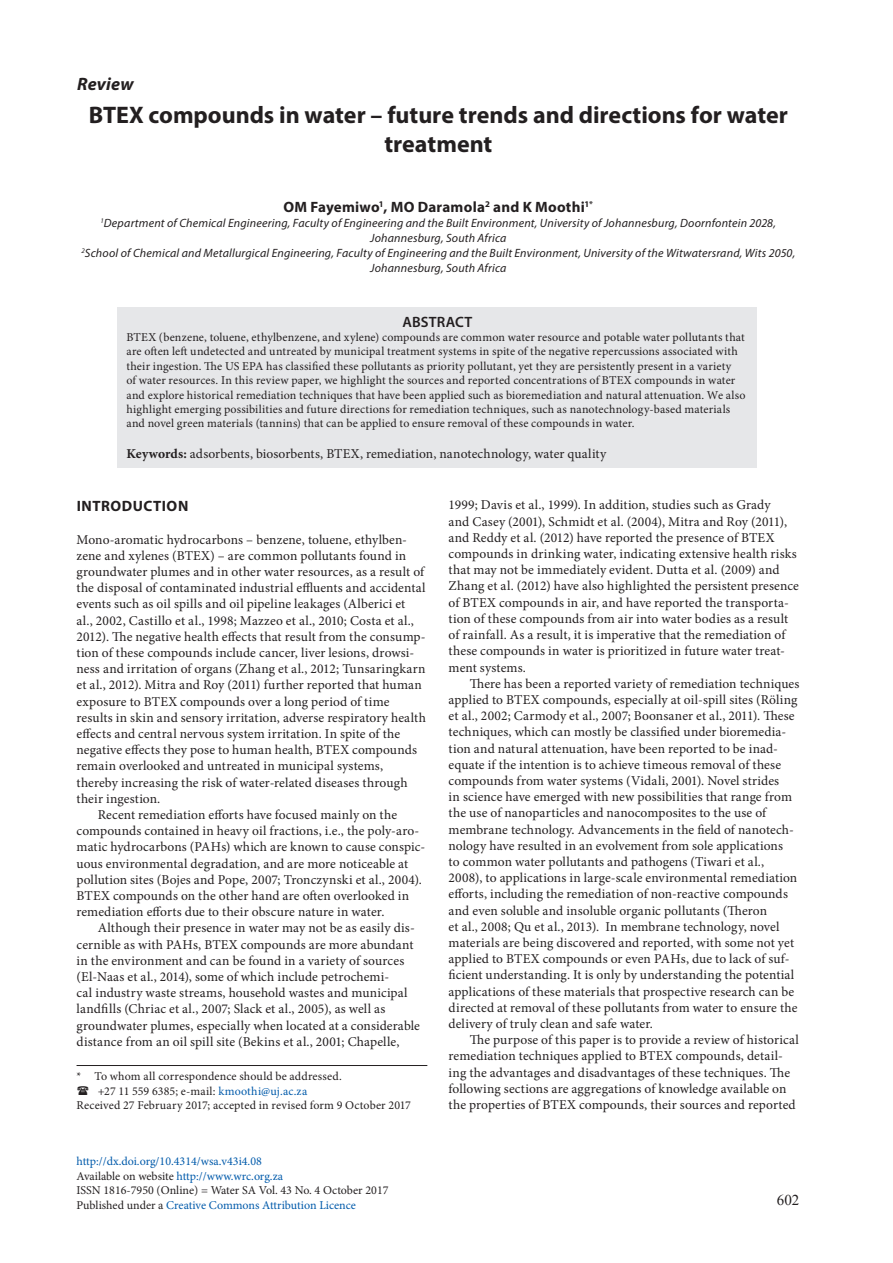
<style>
.page{position:relative;width:893px;height:1263px;background:#fff}
.page>*{position:absolute;margin:0;border:0;box-sizing:border-box;transform-origin:0 0}
.t1{font:700 24px/28.8px "Myriad Pro";letter-spacing:-.005em;color:#231f20;text-align:center}
.t2{font:italic 700 18px "Myriad Pro";letter-spacing:.01em;color:#231f20}
.t3{font:700 15px "Myriad Pro";letter-spacing:.015em;color:#231f20}
.t4{font:700 15px "Myriad Pro";letter-spacing:.035em;color:#231f20}
.t5{font:600 15px "Myriad Pro";letter-spacing:.015em;color:#231f20}
.t6{font:15px "Times New Roman";color:#231f20}
.t7{font:13.5px/16.2px "Minion Pro";letter-spacing:.01em;color:#231f20}
.t8{font:12px/14.4px "Minion Pro";letter-spacing:.01em;color:#231f20}
.t9{font:italic 12px/15px "Myriad Pro";letter-spacing:.015em;color:#231f20;text-align:center}
.t10{font:12px/14.4px "Minion Pro";color:#015aaa}
.s1{font-weight:700}
.s2{color:#015aaa}
.s3{color:#231f20}
</style>
<div class="page">
<div style="left:118px;top:307px;width:639px;height:161px;background:#e6e7e9"></div>
<hr style="left:77px;top:1065px;width:350px;height:1px;background:#231f20">
<h2 class="t2" style="left:77px;top:72px;width:58px">Review</h2>
<h1 class="t1" style="left:89px;top:100px;width:701px">BTEX compounds in water – future trends and directions for water treatment</h1>
<p class="t3" style="left:284px;top:197px;width:311px">OM Fayemiwo<sup>1</sup>, MO Daramola<sup>2</sup> and K Moothi<sup>1</sup><sup>*</sup></p>
<p class="t9" style="left:81px;top:215px;width:715px"><sup>1</sup>Department of Chemical Engineering, Faculty of Engineering and the Built Environment, University of Johannesburg, Doornfontein 2028, Johannesburg, South Africa<br><sup>2</sup>School of Chemical and Metallurgical Engineering, Faculty of Engineering and the Built Environment, University of the Witwatersrand, Wits 2050, Johannesburg, South Africa</p>
<p class="t5" style="left:402px;top:312px;width:71px">ABSTRACT</p>
<p class="t8" style="left:126px;top:330px;width:621px">BTEX (benzene, toluene, ethylbenzene, and xylene) compounds are common water resource and potable water pollutants that are often left undetected and untreated by municipal treatment systems in spite of the negative repercussions associated with their ingestion. The US EPA has classified these pollutants as priority pollutant, yet they are persistently present in a variety<br>of water resources. In this review paper, we highlight the sources and reported concentrations of BTEX compounds in water and explore historical remediation techniques that have been applied such as bioremediation and natural attenuation. We also highlight emerging possibilities and future directions for remediation techniques, such as nanotechnology-based materials and novel green materials (tannins) that can be applied to ensure removal of these compounds in water.</p>
<p class="t7" style="left:126px;top:446px;width:481px"><span class="s1">Keywords:</span> adsorbents, biosorbents, BTEX, remediation, nanotechnology, water quality</p>
<p class="t4" style="left:77px;top:496px;width:113px">INTRODUCTION</p>
<p class="t7" style="left:77px;top:531px;width:332px">Mono-aromatic hydrocarbons – benzene, toluene, ethylben-</p>
<p class="t7" style="left:77px;top:547px;width:331px">zene and xylenes (BTEX) – are common pollutants found in</p>
<p class="t7" style="left:77px;top:564px;width:349px">groundwater plumes and in other water resources, as a result of</p>
<p class="t7" style="left:77px;top:580px;width:350px">the disposal of contaminated industrial effluents and accidental</p>
<p class="t7" style="left:77px;top:596px;width:330px">events such as oil spills and oil pipeline leakages (Alberici et</p>
<p class="t7" style="left:77px;top:612px;width:339px">al., 2002, Castillo et al., 1998; Mazzeo et al., 2010; Costa et al.,</p>
<p class="t7" style="left:77px;top:628px;width:351px">2012). The negative health effects that result from the consump-</p>
<p class="t7" style="left:77px;top:645px;width:339px">tion of these compounds include cancer, liver lesions, drowsi-</p>
<p class="t7" style="left:77px;top:661px;width:351px">ness and irritation of organs (Zhang et al., 2012; Tunsaringkarn</p>
<p class="t7" style="left:77px;top:677px;width:347px">et al., 2012). Mitra and Roy (2011) further reported that human</p>
<p class="t7" style="left:77px;top:693px;width:314px">exposure to BTEX compounds over a long period of time</p>
<p class="t7" style="left:77px;top:709px;width:351px">results in skin and sensory irritation, adverse respiratory health</p>
<p class="t7" style="left:77px;top:726px;width:325px">effects and central nervous system irritation. In spite of the</p>
<p class="t7" style="left:77px;top:742px;width:342px">negative effects they pose to human health, BTEX compounds</p>
<p class="t7" style="left:77px;top:758px;width:308px">remain overlooked and untreated in municipal systems,</p>
<p class="t7" style="left:77px;top:774px;width:333px">thereby increasing the risk of water-related diseases through</p>
<p class="t7" style="left:77px;top:790px;width:85px">their ingestion.</p>
<p class="t7" style="left:98px;top:807px;width:301px">Recent remediation efforts have focused mainly on the</p>
<p class="t7" style="left:77px;top:823px;width:344px">compounds contained in heavy oil fractions, i.e., the poly-aro-</p>
<p class="t7" style="left:77px;top:839px;width:350px">matic hydrocarbons (PAHs) which are known to cause conspic-</p>
<p class="t7" style="left:77px;top:855px;width:333px">uous environmental degradation, and are more noticeable at</p>
<p class="t7" style="left:77px;top:871px;width:347px">pollution sites (Bojes and Pope, 2007; Tronczynski et al., 2004).</p>
<p class="t7" style="left:77px;top:888px;width:334px">BTEX compounds on the other hand are often overlooked in</p>
<p class="t7" style="left:77px;top:904px;width:309px">remediation efforts due to their obscure nature in water.</p>
<p class="t7" style="left:98px;top:920px;width:319px">Although their presence in water may not be as easily dis-</p>
<p class="t7" style="left:77px;top:936px;width:338px">cernible as with PAHs, BTEX compounds are more abundant</p>
<p class="t7" style="left:77px;top:952px;width:329px">in the environment and can be found in a variety of sources</p>
<p class="t7" style="left:77px;top:969px;width:314px">(El-Naas et al., 2014), some of which include petrochemi-</p>
<p class="t7" style="left:77px;top:985px;width:332px">cal industry waste streams, household wastes and municipal</p>
<p class="t7" style="left:77px;top:1001px;width:310px">landfills (Chriac et al., 2007; Slack et al., 2005), as well as</p>
<p class="t7" style="left:77px;top:1017px;width:345px">groundwater plumes, especially when located at a considerable</p>
<p class="t7" style="left:77px;top:1033px;width:324px">distance from an oil spill site (Bekins et al., 2001; Chapelle,</p>
<p class="t8" style="left:77px;top:1069px;width:267px">* To whom all correspondence should be addressed.</p>
<p class="t8" style="left:98px;top:1084px;width:211px">+27 11 559 6385; e-mail: <span class="s2">kmoothi@uj.ac.za</span></p>
<p class="t8" style="left:77px;top:1098px;width:336px">Received 27 February 2017; accepted in revised form 9 October 2017</p>
<p class="t10" style="left:77px;top:1154px;width:313px">http://dx.doi.org/10.4314/wsa.v43i4.08<br><span class="s3">Available on website</span> http://www.wrc.org.za<br><span class="s3">ISSN 1816-7950 (Online) = Water SA Vol. 43 No. 4 October 2017<br>Published under a</span> Creative Commons Attribution Licence</p>
<p class="t7" style="left:449px;top:497px;width:352px">1999; Davis et al., 1999). In addition, studies such as Grady<br>and Casey (2001), Schmidt et al. (2004), Mitra and Roy (2011), and Reddy et al. (2012) have reported the presence of BTEX compounds in drinking water, indicating extensive health risks that may not be immediately evident. Dutta et al. (2009) and Zhang et al. (2012) have also highlighted the persistent presence of BTEX compounds in air, and have reported the transporta&shy;tion of these compounds from air into water bodies as a result of rainfall. As a result, it is imperative that the remediation of these compounds in water is prioritized in future water treat&shy;ment systems.</p>
<p class="t7" style="left:449px;top:675px;width:352px;text-indent:21px">There has been a reported variety of remediation techniques applied to BTEX compounds, especially at oil-spill sites (Röling et al., 2002; Carmody et al., 2007; Boonsaner et al., 2011). These techniques, which can mostly be classified under bioremedia&shy;tion and natural attenuation, have been reported to be inad&shy;equate if the intention is to achieve timeous removal of these compounds from water systems (Vidali, 2001). Novel strides<br>in science have emerged with new possibilities that range from the use of nanoparticles and nanocomposites to the use of membrane technology. Advancements in the field of nanotech&shy;nology have resulted in an evolvement from sole applications<br>to common water pollutants and pathogens (Tiwari et al., 2008), to applications in large-scale environmental remediation efforts, including the remediation of non-reactive compounds and even soluble and insoluble organic pollutants (Theron<br>et al., 2008; Qu et al., 2013). In membrane technology, novel materials are being discovered and reported, with some not yet applied to BTEX compounds or even PAHs, due to lack of suf&shy;ficient understanding. It is only by understanding the potential applications of these materials that prospective research can be directed at removal of these pollutants from water to ensure the delivery of truly clean and safe water.</p>
<p class="t7" style="left:449px;top:1032px;width:352px;text-indent:21px">The purpose of this paper is to provide a review of historical remediation techniques applied to BTEX compounds, detail&shy;ing the advantages and disadvantages of these techniques. The following sections are aggregations of knowledge available on the properties of BTEX compounds, their sources and reported</p>
<p class="t6" style="left:777px;top:1190px;width:24px">602</p>
</div>
